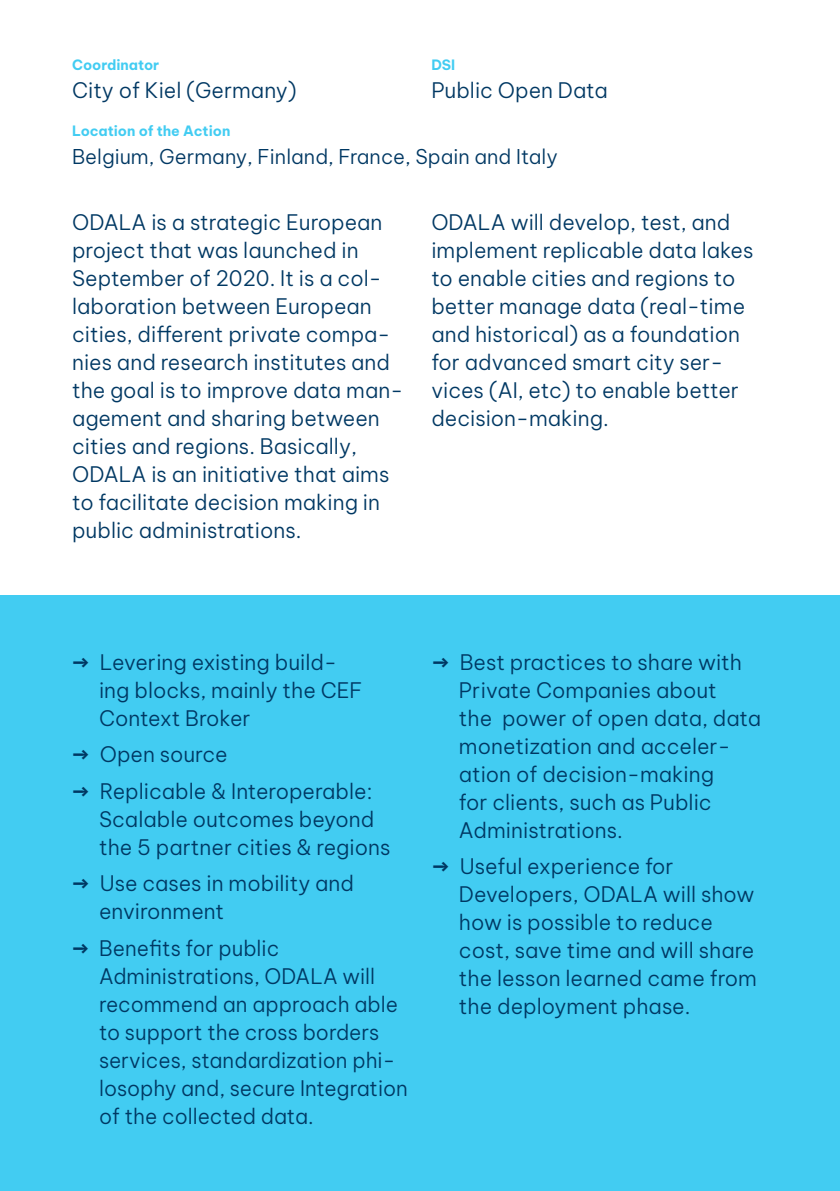
<style>
.page{position:relative;width:840px;height:1191px;background:#fff}
.page>*{position:absolute;margin:0;border:0;box-sizing:border-box;transform-origin:0 0}
.t1{font:300 21px/28px "Be Vietnam Pro";color:#003863}
.t2{font:300 20px "Be Vietnam Pro";color:#003863}
.t3{font:700 14px "Be Vietnam Pro";letter-spacing:-.005em;color:#42ccf2}
.s1{font-family:"IBM Plex Sans Cond";font-weight:700}
</style>
<div class="page">
<div style="left:0;top:595px;width:839px;height:596px;background:#42ccf2"></div>
<p class="t3" style="left:72px;top:53px;width:89px">Coordinator</p>
<p class="t1" style="left:72px;top:75px;width:226px">City of Kiel (Germany)</p>
<p class="t3" style="left:431px;top:53px;width:25px">DSI</p>
<p class="t1" style="left:431px;top:75px;width:178px">Public Open Data</p>
<p class="t3" style="left:72px;top:119px;width:160px">Location of the Action</p>
<p class="t2" style="left:72px;top:140px;width:487px">Belgium, Germany, Finland, France, Spain and Italy</p>
<p class="t1" style="left:72px;top:207px;width:332px">ODALA is a strategic European project that was launched in<br>September of 2020. It is a col&shy;laboration between European cities, different private compa&shy;nies and research institutes and the goal is to improve data man&shy;agement and sharing between cities and regions. Basically,<br>ODALA is an initiative that aims to facilitate decision making in public administrations.</p>
<p class="t1" style="left:431px;top:207px;width:323px">ODALA will develop, test, and implement replicable data lakes to enable cities and regions to better manage data (real-time and historical) as a foundation for advanced smart city ser&shy;vices (AI, etc) to enable better decision-making.</p>
<p class="t1" style="left:99px;top:646px;width:265px;text-indent:-27px"><span class="s1">→</span> Levering existing build&shy;ing blocks, mainly the CEF<br>Context Broker</p>
<p class="t1" style="left:72px;top:739px;width:157px"><span class="s1">→</span> Open source</p>
<p class="t1" style="left:99px;top:775px;width:293px;text-indent:-27px"><span class="s1">→</span> Replicable &amp; Interoperable:<br>Scalable outcomes beyond the 5 partner cities &amp; regions</p>
<p class="t1" style="left:99px;top:868px;width:256px;text-indent:-27px"><span class="s1">→</span> Use cases in mobility and environment</p>
<p class="t1" style="left:99px;top:932px;width:310px;text-indent:-27px"><span class="s1">→</span> Benefits for public<br>Administrations, ODALA will recommend an approach able to support the cross borders services, standardization phi&shy;losophy and, secure Integration of the collected data.</p>
<p class="t1" style="left:458px;top:646px;width:303px;text-indent:-27px"><span class="s1">→</span> Best practices to share with<br>Private Companies about<br>the power of open data, data monetization and acceler&shy;ation of decision-making<br>for clients, such as Public<br>Administrations.</p>
<p class="t1" style="left:458px;top:851px;width:299px;text-indent:-27px"><span class="s1">→</span> Useful experience for<br>Developers, ODALA will show how is possible to reduce cost, save time and will share the lesson learned came from the deployment phase.</p>
</div>
